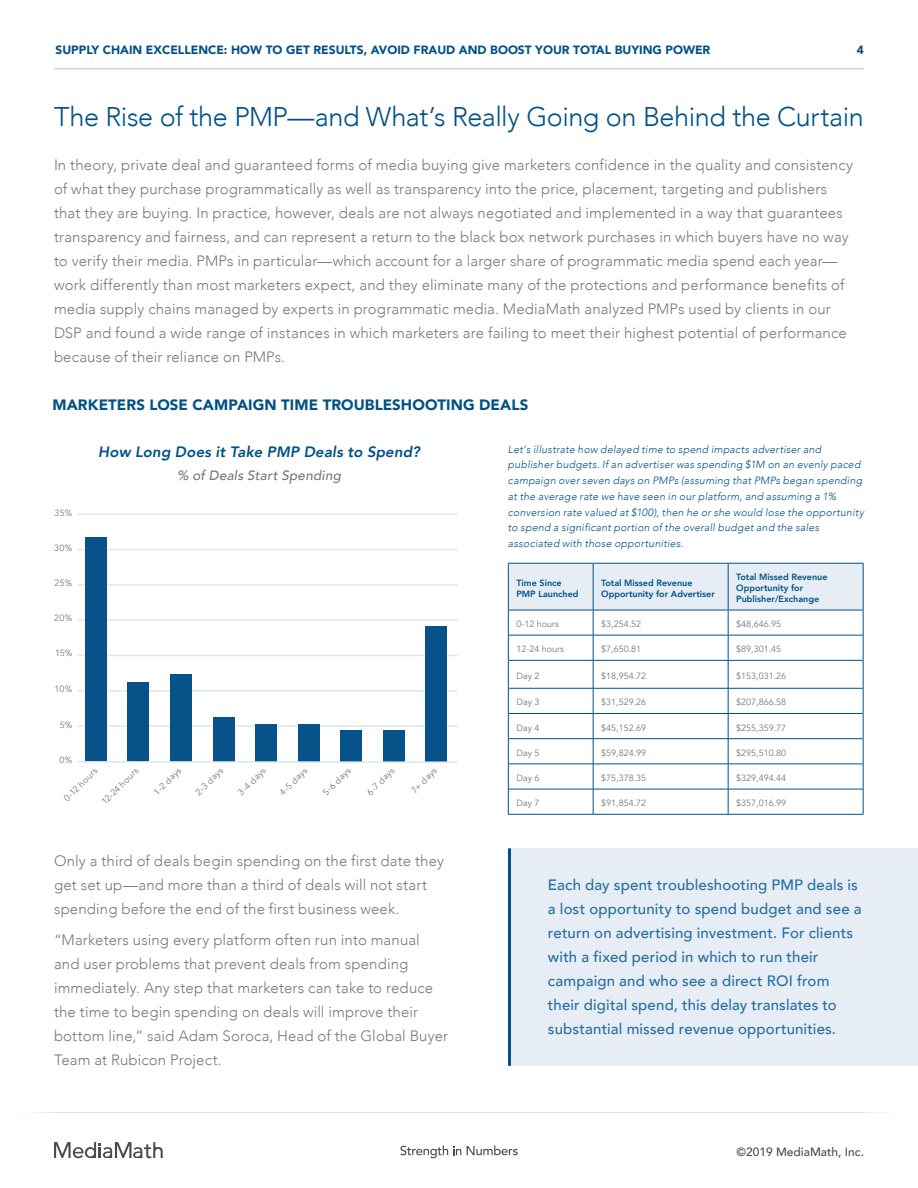
<style>
.page{position:relative;width:918px;height:1188px;background:#fff}
.page>*{position:absolute;margin:0;border:0;box-sizing:border-box;transform-origin:0 0}
.t1{font:300 27px "Avenir";letter-spacing:-.015em;color:#005187}
.t2{font:300 15px/24px "Avenir";letter-spacing:.01em;color:#76787b}
.t3{font:500 15px/24px "Avenir";letter-spacing:.01em;color:#256ea0}
.t4{font:900 15px "Avenir";letter-spacing:.005em;color:#005187}
.t5{font:italic 800 15px "Avenir";letter-spacing:.01em;color:#005187}
.t6{font:italic 500 13.5px "Avenir";letter-spacing:.015em;color:#76787b}
.t7{font:900 12px "Avenir";color:#005187}
.t8{font:500 12px "Avenir";color:#4b4c4d}
.t9{font:italic 300 10.5px/15.8px "Avenir";letter-spacing:.02em;color:#005187}
.t10{font:9px "Avenir";color:#76787b}
.t11{font:800 9px/10.8px "Avenir";color:#005187}
</style>
<div class="page">
<hr style="left:0;top:1112px;width:918px;height:1px;background:#dcdddf">
<svg style="left:54px;top:1142px;width:109px;height:16px"></svg>
<svg style="left:467px;top:1145px;width:51px;height:10px"></svg>
<svg style="left:400px;top:1145px;width:61px;height:13px"></svg>
<hr style="left:54px;top:69px;width:810px;height:1px;background:#bcbdc0">
<div style="left:509px;top:848px;width:409px;height:218px;background:#e7edf4"></div>
<hr style="left:508px;top:848px;width:3px;height:218px;background:#005187">
<hr style="left:78px;top:514px;width:379px;height:1px;background:#dfe6ec">
<hr style="left:78px;top:549px;width:379px;height:1px;background:#dfe6ec">
<hr style="left:78px;top:584px;width:379px;height:2px;background:#dfe6ec">
<hr style="left:78px;top:619px;width:379px;height:2px;background:#dfe6ec">
<hr style="left:78px;top:655px;width:379px;height:1px;background:#dfe6ec">
<hr style="left:78px;top:690px;width:379px;height:1px;background:#dfe6ec">
<hr style="left:78px;top:725px;width:379px;height:2px;background:#dfe6ec">
<div style="left:85px;top:538px;width:21px;height:224px;background:#075389"></div>
<div style="left:128px;top:682px;width:21px;height:80px;background:#075389"></div>
<div style="left:170px;top:675px;width:22px;height:87px;background:#075389"></div>
<div style="left:213px;top:717px;width:21px;height:45px;background:#075389"></div>
<div style="left:256px;top:725px;width:21px;height:37px;background:#075389"></div>
<div style="left:298px;top:725px;width:21px;height:37px;background:#075389"></div>
<div style="left:340px;top:730px;width:22px;height:32px;background:#075389"></div>
<div style="left:383px;top:730px;width:21px;height:32px;background:#075389"></div>
<div style="left:425px;top:627px;width:22px;height:135px;background:#075389"></div>
<hr style="left:78px;top:761px;width:379px;height:2px;background:#dfe6ec">
<hr style="left:508px;top:814px;width:85px;height:1px;background:#005187">
<hr style="left:593px;top:814px;width:135px;height:1px;background:#005187">
<hr style="left:728px;top:814px;width:136px;height:1px;background:#005187">
<svg style="left:508px;top:563px;width:356px;height:251px"></svg>
<hr style="left:593px;top:789px;width:135px;height:1px;background:#005187">
<p class="t7" style="left:56px;top:40px;width:656px">SUPPLY CHAIN EXCELLENCE: HOW TO GET RESULTS, AVOID FRAUD AND BOOST YOUR TOTAL BUYING POWER</p>
<p class="t7" style="left:857px;top:40px;width:9px">4</p>
<h1 class="t1" style="left:54px;top:100px;width:811px">The Rise of the PMP—and What’s Really Going on Behind the Curtain</h1>
<p class="t2" style="left:54px;top:153px;width:801px">In theory, private deal and guaranteed forms of media buying give marketers confidence in the quality and consistency of what they purchase programmatically as well as transparency into the price, placement, targeting and publishers that they are buying. In practice, however, deals are not always negotiated and implemented in a way that guarantees transparency and fairness, and can represent a return to the black box network purchases in which buyers have no way to verify their media. PMPs in particular—which account for a larger share of programmatic media spend each year— work differently than most marketers expect, and they eliminate many of the protections and performance benefits of media supply chains managed by experts in programmatic media. MediaMath analyzed PMPs used by clients in our DSP and found a wide range of instances in which marketers are failing to meet their highest potential of performance because of their reliance on PMPs.</p>
<p class="t4" style="left:52px;top:392px;width:478px">MARKETERS LOSE CAMPAIGN TIME TROUBLESHOOTING DEALS</p>
<p class="t10" style="left:55px;top:507px;width:19px">35%</p>
<p class="t10" style="left:54px;top:542px;width:20px">30%</p>
<p class="t10" style="left:55px;top:577px;width:19px">25%</p>
<p class="t10" style="left:54px;top:612px;width:19px">20%</p>
<p class="t10" style="left:55px;top:647px;width:19px">15%</p>
<p class="t10" style="left:55px;top:684px;width:19px">10%</p>
<p class="t10" style="left:60px;top:719px;width:14px">5%</p>
<p class="t10" style="left:60px;top:754px;width:14px">0%</p>
<p class="t5" style="left:98px;top:443px;width:323px">How Long Does it Take PMP Deals to Spend?</p>
<p class="t6" style="left:177px;top:468px;width:166px">% of Deals Start Spending</p>
<p class="t10" style="left:61px;top:796px;width:45px;rotate:-45deg">0-12 hours</p>
<p class="t10" style="left:99px;top:799px;width:50px;rotate:-45deg">12-24 hours</p>
<p class="t10" style="left:152px;top:790px;width:36px;rotate:-45deg">1-2 days</p>
<p class="t10" style="left:193px;top:790px;width:36px;rotate:-45deg">2-3 days</p>
<p class="t10" style="left:236px;top:790px;width:37px;rotate:-45deg">3-4 days</p>
<p class="t10" style="left:277px;top:790px;width:37px;rotate:-45deg">4-5 days</p>
<p class="t10" style="left:320px;top:790px;width:37px;rotate:-45deg">5-6 days</p>
<p class="t10" style="left:364px;top:790px;width:36px;rotate:-45deg">6-7 days</p>
<p class="t10" style="left:409px;top:788px;width:33px;rotate:-45deg">7+ days</p>
<p class="t2" style="left:54px;top:849px;width:392px">Only a third of deals begin spending on the first date they get set up—and more than a third of deals will not start spending before the end of the first business week.</p>
<p class="t2" style="left:54px;top:927px;width:396px">“Marketers using every platform often run into manual and user problems that prevent deals from spending immediately. Any step that marketers can take to reduce the time to begin spending on deals will improve their bottom line,” said Adam Soroca, Head of the Global Buyer Team at Rubicon Project.</p>
<p class="t9" style="left:508px;top:441px;width:357px">Let’s illustrate how delayed time to spend impacts advertiser and publisher budgets. If an advertiser was spending $1M on an evenly paced campaign over seven days on PMPs (assuming that PMPs began spending at the average rate we have seen in our platform, and assuming a 1% conversion rate valued at $100), then he or she would lose the opportunity to spend a significant portion of the overall budget and the sales associated with those opportunities.</p>
<p class="t11" style="left:516px;top:577px;width:64px">Time Since<br>PMP Launched</p>
<p class="t11" style="left:601px;top:577px;width:115px">Total Missed Revenue<br>Opportunity for Advertiser</p>
<p class="t11" style="left:736px;top:572px;width:93px">Total Missed Revenue<br>Opportunity for<br>Publisher/Exchange</p>
<p class="t10" style="left:516px;top:619px;width:44px">0-12 hours</p>
<p class="t10" style="left:601px;top:619px;width:42px">$3,254.52</p>
<p class="t10" style="left:736px;top:619px;width:47px">$48,646.95</p>
<p class="t10" style="left:516px;top:644px;width:49px">12-24 hours</p>
<p class="t10" style="left:601px;top:644px;width:42px">$7,650.81</p>
<p class="t10" style="left:736px;top:644px;width:47px">$89,301.45</p>
<p class="t10" style="left:516px;top:670px;width:25px">Day 2</p>
<p class="t10" style="left:601px;top:670px;width:47px">$18,954.72</p>
<p class="t10" style="left:736px;top:670px;width:52px">$153,031.26</p>
<p class="t10" style="left:516px;top:697px;width:25px">Day 3</p>
<p class="t10" style="left:601px;top:697px;width:47px">$31,529.26</p>
<p class="t10" style="left:736px;top:697px;width:52px">$207,866.58</p>
<p class="t10" style="left:516px;top:722px;width:25px">Day 4</p>
<p class="t10" style="left:601px;top:722px;width:47px">$45,152.69</p>
<p class="t10" style="left:736px;top:722px;width:52px">$255,359.77</p>
<p class="t10" style="left:516px;top:747px;width:25px">Day 5</p>
<p class="t10" style="left:601px;top:747px;width:47px">$59,824.99</p>
<p class="t10" style="left:736px;top:747px;width:52px">$295,510.80</p>
<p class="t10" style="left:516px;top:773px;width:25px">Day 6</p>
<p class="t10" style="left:601px;top:773px;width:47px">$75,378.35</p>
<p class="t10" style="left:736px;top:773px;width:52px">$329,494.44</p>
<p class="t10" style="left:516px;top:798px;width:25px">Day 7</p>
<p class="t10" style="left:601px;top:798px;width:47px">$91,854.72</p>
<p class="t10" style="left:736px;top:798px;width:52px">$357,016.99</p>
<p class="t3" style="left:548px;top:872px;width:315px">Each day spent troubleshooting PMP deals is a lost opportunity to spend budget and see a return on advertising investment. For clients with a fixed period in which to run their campaign and who see a direct ROI from their digital spend, this delay translates to substantial missed revenue opportunities.</p>
<p class="t8" style="left:736px;top:1142px;width:129px">©2019 MediaMath, Inc.</p>
</div>
